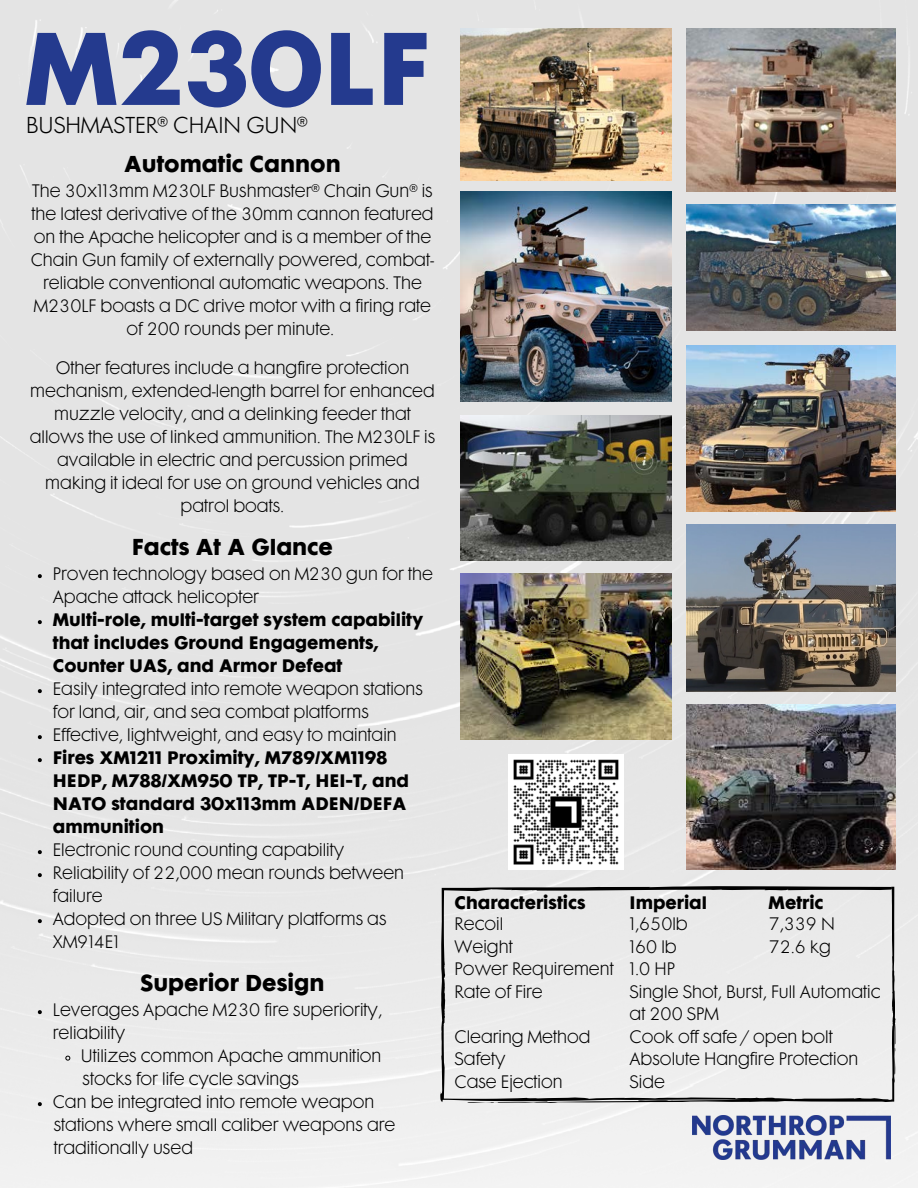
<style>
.page{position:relative;width:918px;height:1188px;background:#fff}
.page>*{position:absolute;margin:0;border:0;box-sizing:border-box;transform-origin:0 0}
.t1{font:94.05px "Futura Maxi CG Bold";color:#243a8e}
.t2{font:48.15px "Abril Fatface";color:#252a30}
.t3{font:21px "Futura Maxi CG Bold";color:#000}
.t4{font:21px "Futura Maxi CG Light";color:#000}
.t5{font:16.5px/23px "Futura Maxi CG Light";color:#000}
.t6{font:16.5px/23px "Futura Maxi CG Bold";color:#000}
</style>
<div class="page">
<img style="left:0;top:0;width:918px;height:1188px">
<div style="left:440px;top:886px;width:456px;height:217px;background:#ebebeb"></div>
<img style="left:461px;top:28px;width:210px;height:153px">
<img style="left:461px;top:191px;width:210px;height:211px">
<img style="left:686px;top:28px;width:210px;height:163px">
<img style="left:692px;top:1116px;width:198px;height:44px">
<img style="left:686px;top:525px;width:210px;height:166px">
<img style="left:686px;top:205px;width:210px;height:126px">
<img style="left:461px;top:415px;width:210px;height:145px">
<img style="left:461px;top:574px;width:210px;height:165px">
<img style="left:686px;top:704px;width:210px;height:165px">
<img style="left:509px;top:755px;width:114px;height:115px">
<img style="left:686px;top:346px;width:210px;height:165px">
<svg style="left:38px;top:574px;width:4px;height:4px"></svg>
<svg style="left:38px;top:620px;width:4px;height:4px"></svg>
<svg style="left:38px;top:689px;width:4px;height:4px"></svg>
<svg style="left:38px;top:735px;width:4px;height:4px"></svg>
<svg style="left:38px;top:758px;width:4px;height:4px"></svg>
<svg style="left:38px;top:850px;width:4px;height:4px"></svg>
<svg style="left:38px;top:873px;width:4px;height:4px"></svg>
<svg style="left:38px;top:919px;width:4px;height:4px"></svg>
<svg style="left:38px;top:1010px;width:4px;height:4px"></svg>
<svg style="left:65px;top:1055px;width:6px;height:6px"></svg>
<svg style="left:38px;top:1102px;width:4px;height:4px"></svg>
<h1 class="t1" style="left:25px;top:33px;width:407px">M230LF</h1>
<p class="t4" style="left:26px;top:117px;width:283px">BUSHMASTER® CHAIN GUN®</p>
<p class="t3" style="left:124px;top:156px;width:218px">Automatic Cannon</p>
<p class="t5" style="left:31px;top:181px;width:405px;text-align:center">The 30x113mm M230LF Bushmaster® Chain Gun® is the latest derivative of the 30mm cannon featured on the Apache helicopter and is a member of the Chain Gun family of externally powered, combat&shy;reliable conventional automatic weapons. The M230LF boasts a DC drive motor with a firing rate of 200 rounds per minute.</p>
<p class="t5" style="left:30px;top:358px;width:407px;text-align:center">Other features include a hangfire protection mechanism, extended-length barrel for enhanced muzzle velocity, and a delinking feeder that allows the use of linked ammunition. The M230LF is available in electric and percussion primed making it ideal for use on ground vehicles and patrol boats.</p>
<p class="t3" style="left:132px;top:539px;width:203px">Facts At A Glance</p>
<p class="t5" style="left:53px;top:564px;width:382px">Proven technology based on M230 gun for the<br>Apache attack helicopter</p>
<p class="t6" style="left:53px;top:610px;width:372px">Multi-role, multi-target system capability that includes Ground Engagements,<br>Counter UAS, and Armor Defeat</p>
<p class="t5" style="left:53px;top:679px;width:372px">Easily integrated into remote weapon stations for land, air, and sea combat platforms<br>Effective, lightweight, and easy to maintain</p>
<p class="t6" style="left:53px;top:748px;width:358px">Fires XM1211 Proximity, M789/XM1198<br>HEDP, M788/XM950 TP, TP-T, HEI-T, and<br>NATO standard 30x113mm ADEN/DEFA ammunition</p>
<p class="t5" style="left:53px;top:840px;width:353px">Electronic round counting capability<br>Reliability of 22,000 mean rounds between failure<br>Adopted on three US Military platforms as<br>XM914E1</p>
<p class="t3" style="left:140px;top:975px;width:186px">Superior Design</p>
<p class="t5" style="left:53px;top:1000px;width:331px">Leverages Apache M230 fire superiority, reliability</p>
<p class="t5" style="left:81px;top:1046px;width:302px">Utilizes common Apache ammunition</p>
<p class="t5" style="left:53px;top:1092px;width:323px">Can be integrated into remote weapon</p>
<p class="t5" style="left:83px;top:1069px;width:218px">stocks for life cycle savings</p>
<p class="t5" style="left:54px;top:1115px;width:343px">stations where small caliber weapons are traditionally used</p>
<h2 class="t2" style="left:733px;top:407px;width:14px">.</h2>
<p class="t6" style="left:455px;top:893px;width:133px">Characteristics</p>
<p class="t5" style="left:455px;top:915px;width:161px;line-height:22.5px">Recoil<br>Weight<br>Power Requirement<br>Rate of Fire</p>
<p class="t5" style="left:455px;top:1027px;width:137px;line-height:22.5px">Clearing Method<br>Safety<br>Case Ejection</p>
<p class="t6" style="left:630px;top:893px;width:79px">Imperial</p>
<p class="t5" style="left:630px;top:915px;width:252px;line-height:22.5px">1,650lb<br>160 lb<br>1.0 HP<br>Single Shot, Burst, Full Automatic at 200 SPM<br>Cook off safe / open bolt<br>Absolute Hangfire Protection<br>Side</p>
<p class="t6" style="left:769px;top:893px;width:56px">Metric</p>
<p class="t5" style="left:769px;top:915px;width:68px;line-height:22.5px">7,339 N<br>72.6 kg</p>
</div>
